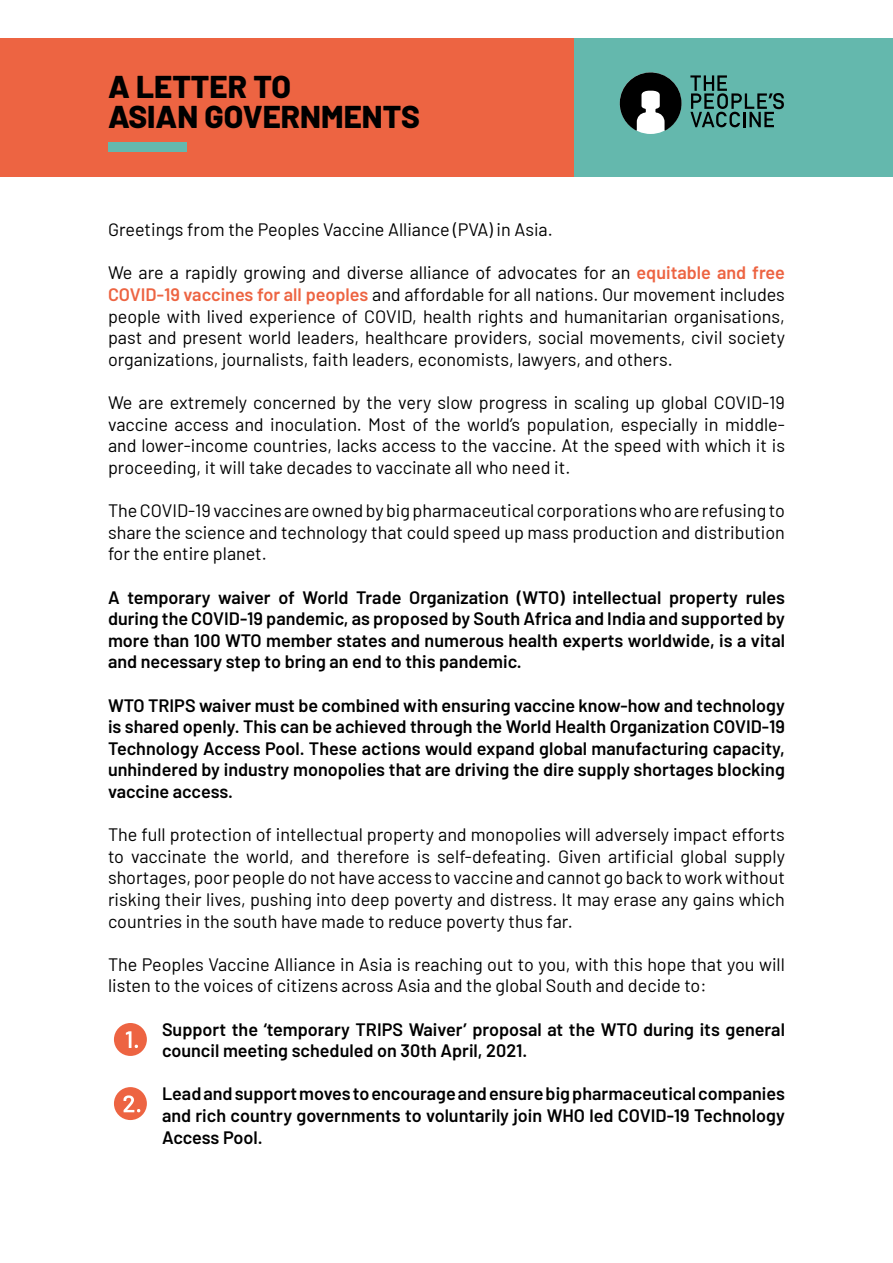
<style>
.page{position:relative;width:893px;height:1263px;background:#fff}
.page>*{position:absolute;margin:0;border:0;box-sizing:border-box;transform-origin:0 0}
.t1{font:800 31.5px/30px "Barlow";color:#000}
.t2{font:18px/21.6px "Barlow";color:#000;text-align:justify}
.t3{font:600 18px/21.6px "Barlow";color:#000;text-align:justify}
.s1{font-weight:600;color:#ed6442}
</style>
<div class="page">
<div style="left:574px;top:38px;width:319px;height:139px;background:#64b8ad"></div>
<div style="left:114px;top:1023px;width:33px;height:33px;background:#ed6442;border-radius:50%"></div>
<svg style="left:126px;top:1031px;width:12px;height:17px"></svg>
<div style="left:114px;top:1087px;width:33px;height:33px;background:#ed6442;border-radius:50%"></div>
<svg style="left:123px;top:1095px;width:17px;height:17px"></svg>
<div style="left:0;top:38px;width:574px;height:139px;background:#ed6442"></div>
<div style="left:108px;top:142px;width:78px;height:9px;background:#64b8ad"></div>
<svg style="left:690px;top:75px;width:94px;height:52px"></svg>
<svg style="left:619px;top:72px;width:62px;height:59px"></svg>
<h1 class="t1" style="left:108px;top:69px;width:313px">A LETTER TO<br>ASIAN GOVERNMENTS</h1>
<p class="t2" style="left:108px;top:218px;width:446px">Greetings from the Peoples Vaccine Alliance (PVA) in Asia.</p>
<p class="t2" style="left:108px;top:261px;width:678px">We are a rapidly growing and diverse alliance of advocates for an <span class="s1">equitable and free COVID-19 vaccines for all peoples</span> and affordable for all nations. Our movement includes people with lived experience of COVID, health rights and humanitarian organisations, past and present world leaders, healthcare providers, social movements, civil society organizations, journalists, faith leaders, economists, lawyers, and others.</p>
<p class="t2" style="left:108px;top:390px;width:678px">We are extremely concerned by the very slow progress in scaling up global COVID-19 vaccine access and inoculation. Most of the world’s population, especially in middle&shy;and lower-income countries, lacks access to the vaccine. At the speed with which it is proceeding, it will take decades to vaccinate all who need it.</p>
<p class="t2" style="left:108px;top:498px;width:678px">The COVID-19 vaccines are owned by big pharmaceutical corporations who are refusing to share the science and technology that could speed up mass production and distribution for the entire planet.</p>
<p class="t3" style="left:108px;top:585px;width:679px">A temporary waiver of World Trade Organization (WTO) intellectual property rules during the COVID-19 pandemic, as proposed by South Africa and India and supported by more than 100 WTO member states and numerous health experts worldwide, is a vital and necessary step to bring an end to this pandemic.</p>
<p class="t3" style="left:108px;top:693px;width:678px">WTO TRIPS waiver must be combined with ensuring vaccine know-how and technology is shared openly. This can be achieved through the World Health Organization COVID-19<br>Technology Access Pool. These actions would expand global manufacturing capacity, unhindered by industry monopolies that are driving the dire supply shortages blocking vaccine access.</p>
<p class="t2" style="left:108px;top:822px;width:678px">The full protection of intellectual property and monopolies will adversely impact efforts to vaccinate the world, and therefore is self-defeating. Given artificial global supply shortages, poor people do not have access to vaccine and cannot go back to work without risking their lives, pushing into deep poverty and distress. It may erase any gains which countries in the south have made to reduce poverty thus far.</p>
<p class="t2" style="left:108px;top:952px;width:678px">The Peoples Vaccine Alliance in Asia is reaching out to you, with this hope that you will listen to the voices of citizens across Asia and the global South and decide to:</p>
<p class="t3" style="left:162px;top:1017px;width:624px">Support the ‘temporary TRIPS Waiver’ proposal at the WTO during its general council meeting scheduled on 30th April, 2021.</p>
<p class="t3" style="left:162px;top:1082px;width:624px">Lead and support moves to encourage and ensure big pharmaceutical companies and rich country governments to voluntarily join WHO led COVID-19 Technology Access Pool.</p>
</div>
